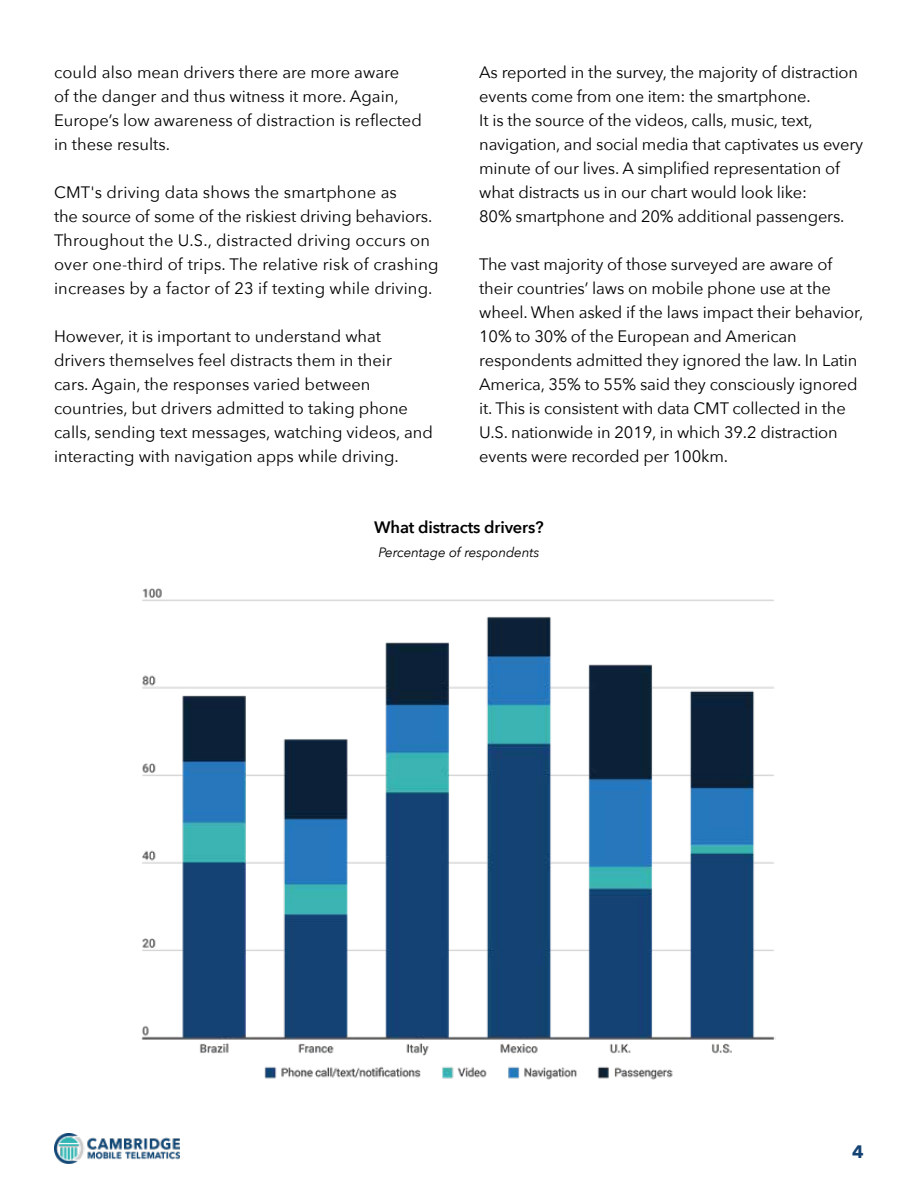
<style>
.page{position:relative;width:918px;height:1188px;background:#fff}
.page>*{position:absolute;margin:0;border:0;box-sizing:border-box;transform-origin:0 0}
.t1{font:700 18px "Avenir Next";color:#144373}
.t2{font:16.5px/24px "Avenir Next";letter-spacing:-.01em;color:#000}
.t3{font:16.5px/24px "Avenir Next";letter-spacing:.01em;color:#000}
.t4{font:600 16.5px "Avenir Next";letter-spacing:-.01em;color:#000}
.t5{font:italic 13.5px "Avenir Next";letter-spacing:-.01em;color:#000}
</style>
<div class="page">
<img style="left:54px;top:1134px;width:125px;height:29px">
<img style="left:141px;top:588px;width:635px;height:492px">
<p class="t2" style="left:54px;top:60px;width:369px">could also mean drivers there are more aware<br>of the danger and thus witness it more. Again, Europe’s low awareness of distraction is reflected in these results.</p>
<p class="t3" style="left:54px;top:180px;width:386px">CMT's driving data shows the smartphone as<br>the source of some of the riskiest driving behaviors.<br>Throughout the U.S., distracted driving occurs on over one-third of trips. The relative risk of crashing increases by a factor of 23 if texting while driving.</p>
<p class="t2" style="left:54px;top:324px;width:380px">However, it is important to understand what drivers themselves feel distracts them in their<br>cars. Again, the responses varied between countries, but drivers admitted to taking phone calls, sending text messages, watching videos, and interacting with navigation apps while driving.</p>
<p class="t2" style="left:479px;top:60px;width:386px">As reported in the survey, the majority of distraction events come from one item: the smartphone.<br>It is the source of the videos, calls, music, text, navigation, and social media that captivates us every minute of our lives. A simplified representation of what distracts us in our chart would look like:<br>80% smartphone and 20% additional passengers.</p>
<p class="t2" style="left:479px;top:252px;width:386px">The vast majority of those surveyed are aware of their countries’ laws on mobile phone use at the wheel. When asked if the laws impact their behavior, 10% to 30% of the European and American respondents admitted they ignored the law. In Latin America, 35% to 55% said they consciously ignored it. This is consistent with data CMT collected in the U.S. nationwide in 2019, in which 39.2 distraction events were recorded per 100km.</p>
<p class="t4" style="left:374px;top:513px;width:171px">What distracts drivers?</p>
<p class="t5" style="left:379px;top:541px;width:162px">Percentage of respondents</p>
<p class="t1" style="left:852px;top:1136px;width:13px">4</p>
</div>
